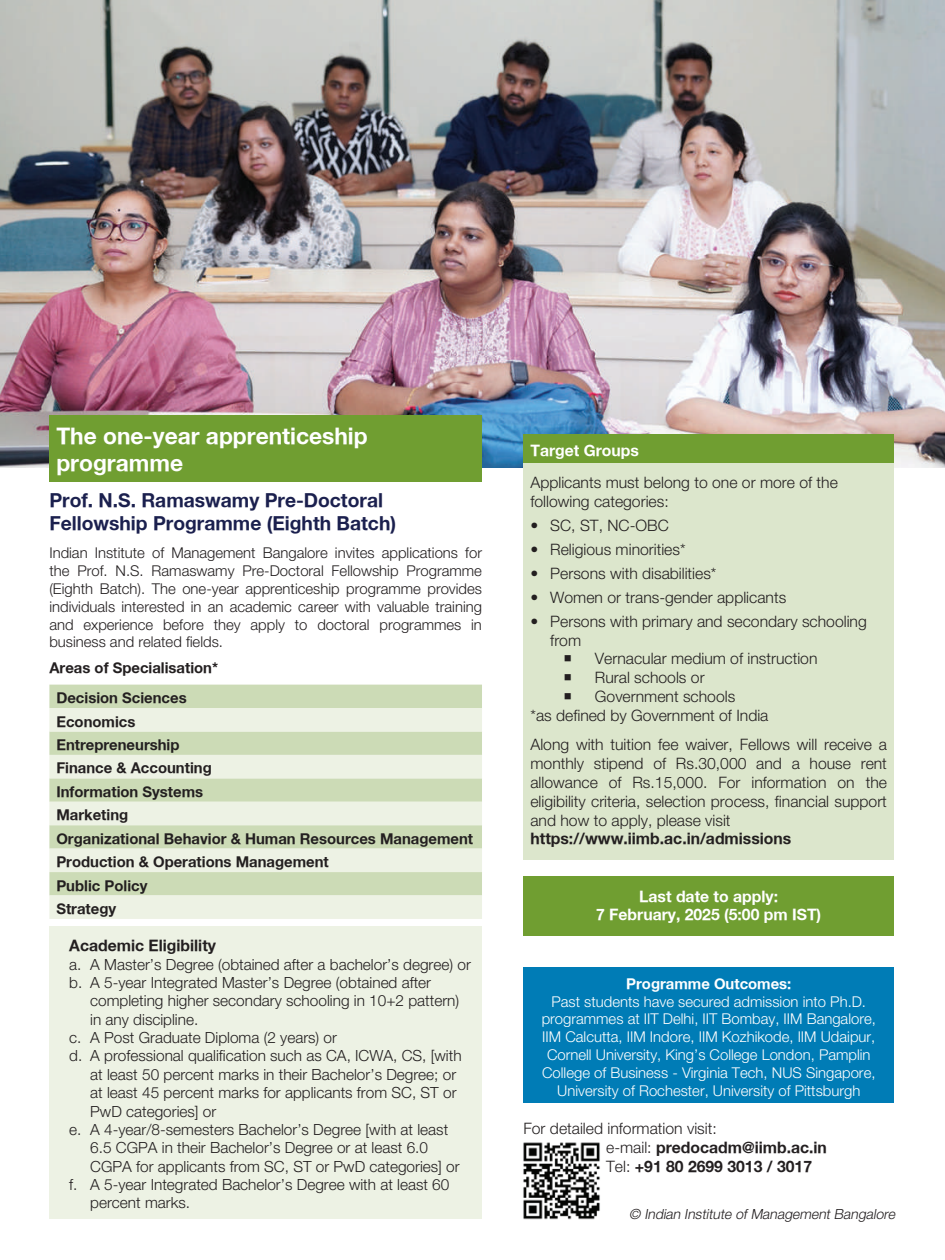
<style>
.page{position:relative;width:945px;height:1260px;background:#fff}
.page>*{position:absolute;margin:0;border:0;box-sizing:border-box;transform-origin:0 0}
.t1{font:700 22.75px/27.3px "Helvetica Neue";color:#fff}
.t2{font:700 19.25px/23.1px "Helvetica Neue";color:#1b204e}
.t3{font:300 15.75px/18.9px "Helvetica Neue";color:#231f20}
.t4{font:700 15.75px/18.9px "Helvetica Neue";color:#fff;text-align:center}
.t5{font:700 15.75px "Helvetica Neue";color:#231f20}
.t6{font:300 15.4px/18.4px "Helvetica Neue";color:#231f20}
.t7{font:300 14.88px/17.8px "Helvetica Neue";color:#231f20;text-align:justify}
.t8{font:300 14.88px/17.8px "Helvetica Neue";color:#fff;text-align:center}
.t9{font:700 14.88px/23.4px "Helvetica Neue";color:#231f20}
.t10{font:700 14.88px "Helvetica Neue";color:#fff}
.t11{font:italic 300 14px "Helvetica Neue";color:#231f20}
.s1{font-weight:700}
</style>
<div class="page">
<img style="left:0;top:0;width:945px;height:467px">
<div style="left:49px;top:415px;width:433px;height:66px;background:#709e31"></div>
<div style="left:49px;top:685px;width:433px;height:23px;background:#ccdbb6"></div>
<svg style="left:49px;top:708px;width:433px;height:211px;background:#dee8d0"></svg>
<div style="left:49px;top:926px;width:433px;height:292px;background:#edf2e4"></div>
<img style="left:523px;top:1142px;width:77px;height:78px">
<div style="left:523px;top:434px;width:371px;height:29px;background:#709e31"></div>
<div style="left:523px;top:463px;width:371px;height:396px;background:#dce6cc"></div>
<div style="left:523px;top:876px;width:371px;height:59px;background:#709e31"></div>
<div style="left:523px;top:967px;width:371px;height:136px;background:#007cb6"></div>
<h1 class="t1" style="left:56px;top:422px;width:313px">The one-year apprenticeship programme</h1>
<p class="t2" style="left:49px;top:488px;width:348px">Prof. N.S. Ramaswamy Pre-Doctoral<br>Fellowship Programme (Eighth Batch)</p>
<p class="t7" style="left:49px;top:544px;width:434px">Indian Institute of Management Bangalore invites applications for the Prof. N.S. Ramaswamy Pre-Doctoral Fellowship Programme (Eighth Batch). The one-year apprenticeship programme provides individuals interested in an academic career with valuable training and experience before they apply to doctoral programmes in business and related fields.</p>
<p class="t9" style="left:56px;top:652px;width:163px;line-height:30.4px;text-indent:-7px">Areas of Specialisation*<br>Decision Sciences</p>
<p class="t9" style="left:56px;top:709px;width:418px">Economics<br>Entrepreneurship<br>Finance &amp; Accounting<br>Information Systems<br>Marketing<br>Organizational Behavior &amp; Human Resources Management<br>Production &amp; Operations Management<br>Public Policy<br>Strategy</p>
<p class="t5" style="left:69px;top:936px;width:148px">Academic Eligibility</p>
<p class="t6" style="left:69px;top:955px;width:403px">a. A Master’s Degree (obtained after a bachelor’s degree) or b. A 5-year Integrated Master’s Degree (obtained after</p>
<p class="t6" style="left:90px;top:991px;width:370px">completing higher secondary schooling in 10+2 pattern)</p>
<p class="t6" style="left:90px;top:1010px;width:110px">in any discipline.</p>
<p class="t6" style="left:69px;top:1028px;width:269px">c. A Post Graduate Diploma (2 years) or</p>
<p class="t6" style="left:69px;top:1046px;width:394px">d. A professional qualification such as CA, ICWA, CS, [with</p>
<p class="t6" style="left:90px;top:1065px;width:368px">at least 50 percent marks in their Bachelor’s Degree; or</p>
<p class="t6" style="left:90px;top:1083px;width:368px">at least 45 percent marks for applicants from SC, ST or</p>
<p class="t6" style="left:90px;top:1102px;width:128px">PwD categories] or</p>
<p class="t6" style="left:69px;top:1120px;width:381px">e. A 4-year/8-semesters Bachelor’s Degree [with at least</p>
<p class="t6" style="left:90px;top:1138px;width:339px">6.5 CGPA in their Bachelor’s Degree or at least 6.0</p>
<p class="t6" style="left:90px;top:1157px;width:371px">CGPA for applicants from SC, ST or PwD categories] or</p>
<p class="t6" style="left:69px;top:1175px;width:382px">f. A 5-year Integrated Bachelor’s Degree with at least 60</p>
<p class="t6" style="left:90px;top:1193px;width:101px">percent marks.</p>
<p class="t4" style="left:530px;top:441px;width:110px">Target Groups</p>
<p class="t3" style="left:530px;top:473px;width:309px">Applicants must belong to one or more of the following categories:</p>
<p class="t3" style="left:530px;top:516px;width:140px">• SC, ST, NC-OBC</p>
<p class="t3" style="left:530px;top:540px;width:157px">• Religious minorities*</p>
<p class="t3" style="left:530px;top:564px;width:188px">• Persons with disabilities*</p>
<p class="t3" style="left:530px;top:587px;width:257px">• Women or trans-gender applicants</p>
<p class="t3" style="left:530px;top:611px;width:338px">• Persons with primary and secondary schooling</p>
<p class="t3" style="left:550px;top:630px;width:32px">from</p>
<p class="t3" style="left:595px;top:649px;width:224px">Vernacular medium of instruction</p>
<p class="t3" style="left:595px;top:668px;width:111px">Rural schools or</p>
<p class="t3" style="left:595px;top:687px;width:142px">Government schools</p>
<p class="t3" style="left:530px;top:706px;width:240px">*as defined by Government of India</p>
<p class="t3" style="left:530px;top:735px;width:358px;text-align:justify">Along with tuition fee waiver, Fellows will receive a monthly stipend of Rs.30,000 and a house rent allowance of Rs.15,000. For information on the eligibility criteria, selection process, financial support and how to apply, please visit</p>
<p class="t5" style="left:530px;top:829px;width:262px">https://www.iimb.ac.in/admissions</p>
<p class="t4" style="left:596px;top:886px;width:227px">Last date to apply:<br>7 February, 2025 (5:00 pm IST)</p>
<p class="t10" style="left:626px;top:974px;width:167px">Programme Outcomes:</p>
<p class="t8" style="left:542px;top:992px;width:336px">Past students have secured admission into Ph.D. programmes at IIT Delhi, IIT Bombay, IIM Bangalore, IIM Calcutta, IIM Indore, IIM Kozhikode, IIM Udaipur, Cornell University, King’s College London, Pamplin College of Business - Virginia Tech, NUS Singapore, University of Rochester, University of Pittsburgh</p>
<p class="t3" style="left:606px;top:1119px;width:222px;text-indent:-83px">For detailed information visit:<br>e-mail: <span class="s1">predocadm@iimb.ac.in<br></span>Tel: <span class="s1">+91 80 2699 3013 / 3017</span></p>
<p class="t11" style="left:629px;top:1206px;width:270px">© Indian Institute of Management Bangalore</p>
</div>
